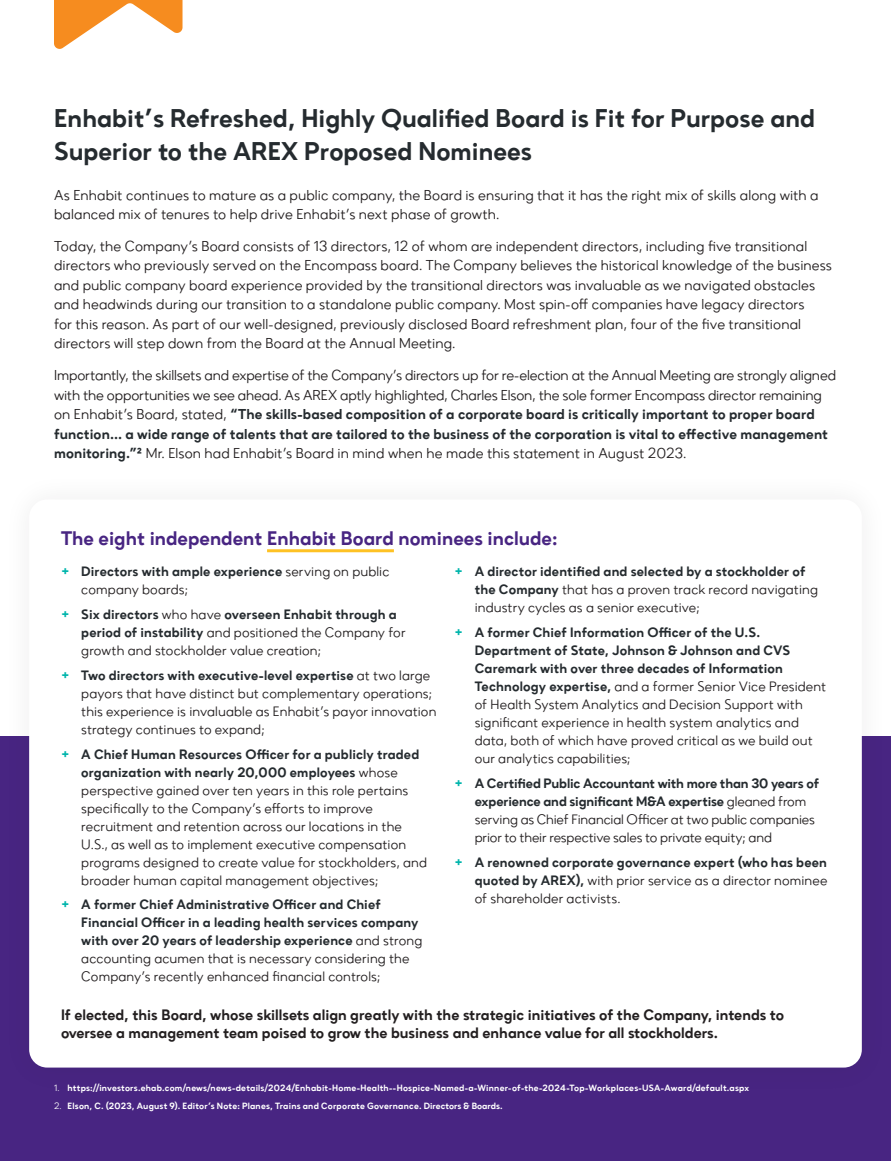
<style>
.page{position:relative;width:891px;height:1161px;background:#fff}
.page>*{position:absolute;margin:0;border:0;box-sizing:border-box;transform-origin:0 0}
.t1{font:25.5px/33px "Zirkel Regular 5";color:#252b2f}
.t2{font:19.5px "Zirkel Regular 5";color:#482582}
.t3{font:15px/18px "Zirkel Regular 5";color:#231f20}
.Body_Text{font:14.25px/19.5px "Zirkel";letter-spacing:.005em;color:#231f20}
.t4{font:13.5px/18px "Zirkel";letter-spacing:.005em;color:#231f20}
.t5{font:13.5px/18px "Zirkel Regular 5";letter-spacing:.01em;color:#252b2f}
.t6{font:9px "Zirkel Regular 5";letter-spacing:.02em;color:#fff}
.s1{font-family:"Zirkel Regular 5";color:#252b2f}
.s2{font-family:"Zirkel Regular 5";color:#00b5ac}
.s3{color:#00b5ac}
.s4{font-family:"Zirkel";color:#231f20}
.s5{font-family:"Zirkel"}
</style>
<div class="page">
<div style="left:0;top:736px;width:891px;height:425px;background:#482582"></div>
<div style="left:1px;top:471px;width:889px;height:625px;background:#231f20;opacity:.08"></div>
<div style="left:29px;top:500px;width:833px;height:568px;background:#fff;border-radius:18px"></div>
<hr style="left:267px;top:549px;width:127px;height:3px;background:#fec224">
<svg style="left:54px;top:0;width:129px;height:49px"></svg>
<h2 class="t1" style="left:54px;top:101px;width:763px">Enhabit’s Refreshed, Highly Qualified Board is Fit for Purpose and<br>Superior to the AREX Proposed Nominees</h2>
<p class="Body_Text" style="left:54px;top:185px;width:766px">As Enhabit continues to mature as a public company, the Board is ensuring that it has the right mix of skills along with a balanced mix of tenures to help drive Enhabit’s next phase of growth.</p>
<p class="Body_Text" style="left:54px;top:236px;width:780px">Today, the Company’s Board consists of 13 directors, 12 of whom are independent directors, including five transitional directors who previously served on the Encompass board. The Company believes the historical knowledge of the business and public company board experience provided by the transitional directors was invaluable as we navigated obstacles and headwinds during our transition to a standalone public company. Most spin-off companies have legacy directors<br>for this reason. As part of our well-designed, previously disclosed Board refreshment plan, four of the five transitional directors will step down from the Board at the Annual Meeting.</p>
<p class="Body_Text" style="left:54px;top:365px;width:784px">Importantly, the skillsets and expertise of the Company’s directors up for re-election at the Annual Meeting are strongly aligned with the opportunities we see ahead. As AREX aptly highlighted, Charles Elson, the sole former Encompass director remaining on Enhabit’s Board, stated, <span class="s1">“The skills-based composition of a corporate board is critically important to proper board function... a wide range of talents that are tailored to the business of the corporation is vital to effective management monitoring.”²</span> Mr. Elson had Enhabit’s Board in mind when he made this statement in August 2023.</p>
<h3 class="t2" style="left:61px;top:526px;width:498px">The eight independent Enhabit Board nominees include:</h3>
<p class="t4" style="left:81px;top:563px;width:310px;text-indent:-20px"><span class="s2">+</span> <span class="s1">Directors with ample experience</span> serving on public company boards;</p>
<p class="t4" style="left:81px;top:605px;width:326px;text-indent:-20px"><span class="s2">+</span> <span class="s1">Six directors</span> who have <span class="s1">overseen Enhabit through a period of instability</span> and positioned the Company for growth and stockholder value creation;</p>
<p class="t4" style="left:81px;top:666px;width:357px;text-indent:-20px"><span class="s2">+</span> <span class="s1">Two directors with executive-level expertise</span> at two large payors that have distinct but complementary operations; this experience is invaluable as Enhabit’s payor innovation strategy continues to expand;</p>
<p class="t4" style="left:81px;top:745px;width:347px;text-indent:-20px"><span class="s2">+</span> <span class="s1">A Chief Human Resources Officer for a publicly traded organization with nearly 20,000 employees</span> whose perspective gained over ten years in this role pertains specifically to the Company’s efforts to improve recruitment and retention across our locations in the U.S., as well as to implement executive compensation programs designed to create value for stockholders, and broader human capital management objectives;</p>
<p class="t5" style="left:81px;top:895px;width:343px;text-indent:-20px"><span class="s3">+</span> A former Chief Administrative Officer and Chief Financial Officer in a leading health services company with over 20 years of leadership experience <span class="s4">and strong accounting acumen that is necessary considering the Company’s recently enhanced financial controls;</span></p>
<p class="t4" style="left:475px;top:563px;width:345px;text-indent:-20px"><span class="s2">+</span> <span class="s1">A director identified and selected by a stockholder of the Company</span> that has a proven track record navigating industry cycles as a senior executive;</p>
<p class="t4" style="left:475px;top:623px;width:353px;text-indent:-20px"><span class="s2">+</span> <span class="s1">A former Chief Information Officer of the U.S.<br>Department of State, Johnson &amp; Johnson and CVS Caremark with over three decades of Information Technology expertise,</span> and a former Senior Vice President of Health System Analytics and Decision Support with significant experience in health system analytics and data, both of which have proved critical as we build out our analytics capabilities;</p>
<p class="t4" style="left:475px;top:774px;width:346px;text-indent:-20px"><span class="s2">+</span> <span class="s1">A Certified Public Accountant with more than 30 years of experience and significant M&amp;A expertise</span> gleaned from serving as Chief Financial Officer at two public companies prior to their respective sales to private equity; and</p>
<p class="t5" style="left:475px;top:853px;width:354px;text-align:justify;text-indent:-20px"><span class="s3">+</span> A renowned corporate governance expert (who has been quoted by AREX), <span class="s4">with prior service as a director nominee of shareholder activists.</span></p>
<h3 class="t3" style="left:61px;top:1005px;width:725px">If elected, this Board, whose skillsets align greatly with the strategic initiatives of the Company, intends to oversee a management team poised to grow the business and enhance value for all stockholders.</h3>
<p class="t6" style="left:54px;top:1083px;width:697px"><span class="s5">1.</span> https://investors.ehab.com/news/news-details/2024/Enhabit-Home-Health--Hospice-Named-a-Winner-of-the-2024-Top-Workplaces-USA-Award/default.aspx</p>
<p class="t6" style="left:54px;top:1100px;width:450px"><span class="s5">2.</span> Elson, C. (2023, August 9). Editor’s Note: Planes, Trains and Corporate Governance. Directors &amp; Boards.</p>
</div>
